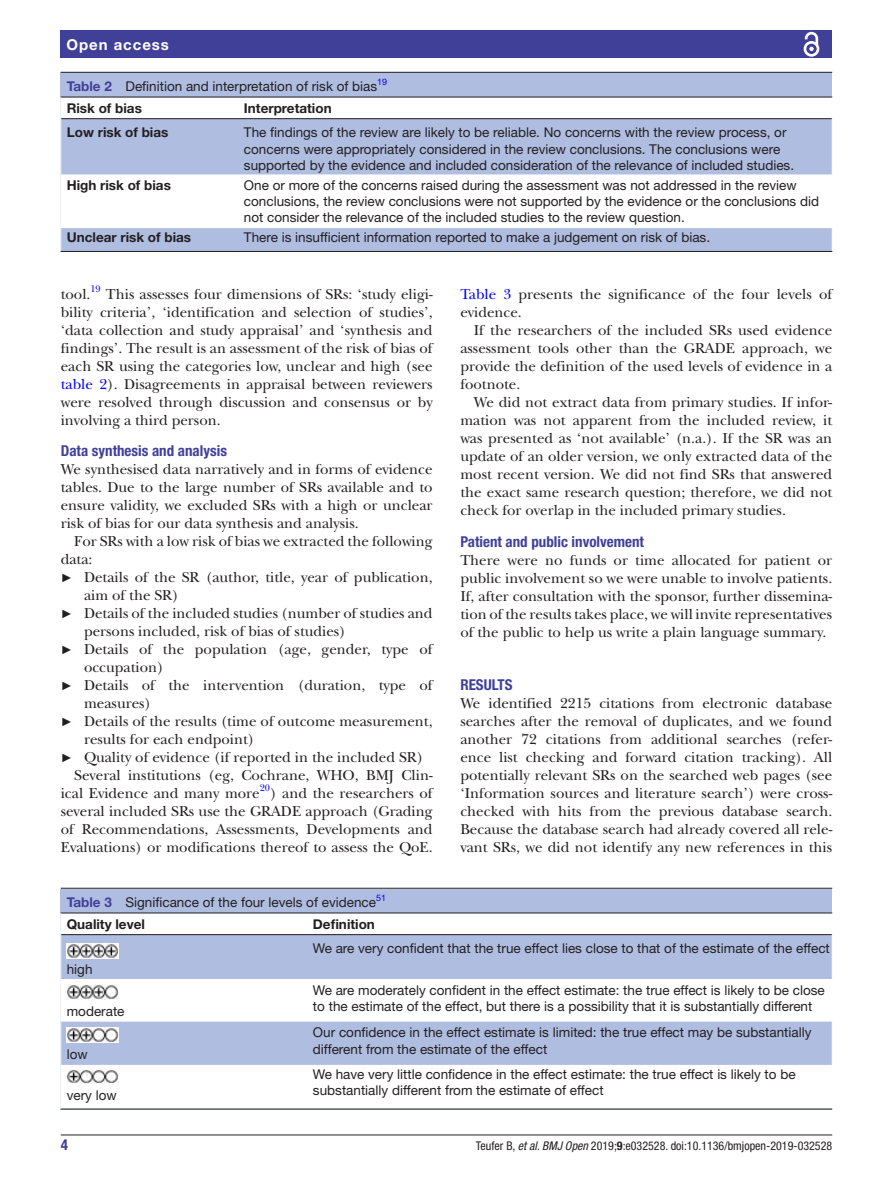
<style>
.page{position:relative;width:893px;height:1191px;background:#fff}
.page>*{position:absolute;margin:0;border:0;box-sizing:border-box;transform-origin:0 0}
.t1{font:15px/18px "New Baskerville";color:#231f20;text-align:justify}
.t2{font:700 condensed 15px "Helvetica Neue LT Std";color:#414099}
.t3{font:700 15px "Helvetica Neue LT Std";letter-spacing:.065em;color:#fff}
.t4{font:13.5px/16.2px "Helvetica Neue LT Std";color:#231f20}
.t5{font:700 13.5px "Helvetica Neue LT Std";color:#231f20}
.t6{font:condensed 12px "Helvetica Neue LT Std";color:#231f20}
.t7{font:9.9px "New Baskerville";color:#00f}
.t8{font:9px "Helvetica Neue LT Std";color:#00f}
.s1{font-weight:700;color:#414099}
.s2{font-weight:700}
.s3{color:#00f}
.s4{font-family:"Arial";font-size:12px}
.s5{font-style:italic}
</style>
<div class="page">
<hr style="left:61px;top:1134px;width:771px;height:1px;background:#231f20">
<div style="left:61px;top:31px;width:771px;height:27px;background:#414099"></div>
<svg style="left:803px;top:31px;width:17px;height:26px"></svg>
<div style="left:61px;top:73px;width:771px;height:179px;background:#afbde1"></div>
<hr style="left:61px;top:72px;width:771px;height:1px;background:#231f20">
<div style="left:61px;top:98px;width:771px;height:20px;background:#fff"></div>
<svg style="left:61px;top:119px;width:771px;height:132px"></svg>
<hr style="left:61px;top:97px;width:177px;height:1px;background:#231f20">
<hr style="left:61px;top:118px;width:177px;height:1px;background:#231f20">
<hr style="left:238px;top:97px;width:594px;height:1px;background:#231f20">
<hr style="left:238px;top:118px;width:594px;height:1px;background:#231f20">
<hr style="left:61px;top:251px;width:177px;height:1px;background:#231f20">
<hr style="left:238px;top:251px;width:594px;height:1px;background:#231f20">
<svg style="left:60px;top:97px;width:1px;height:22px"></svg>
<svg style="left:60px;top:228px;width:1px;height:23px"></svg>
<div style="left:61px;top:888px;width:771px;height:221px;background:#afbde1"></div>
<hr style="left:61px;top:888px;width:771px;height:1px;background:#231f20">
<div style="left:61px;top:913px;width:771px;height:195px;background:#fff"></div>
<svg style="left:61px;top:935px;width:771px;height:129px"></svg>
<hr style="left:61px;top:912px;width:246px;height:1px;background:#231f20">
<hr style="left:61px;top:934px;width:246px;height:1px;background:#231f20">
<hr style="left:307px;top:912px;width:525px;height:1px;background:#231f20">
<hr style="left:307px;top:934px;width:525px;height:1px;background:#231f20">
<hr style="left:61px;top:1108px;width:246px;height:1px;background:#231f20">
<hr style="left:307px;top:1108px;width:525px;height:1px;background:#231f20">
<svg style="left:60px;top:913px;width:1px;height:21px"></svg>
<img style="left:67px;top:943px;width:51px;height:15px">
<img style="left:67px;top:985px;width:51px;height:14px">
<img style="left:67px;top:1027px;width:51px;height:15px">
<img style="left:67px;top:1069px;width:51px;height:14px">
<p class="t3" style="left:66px;top:35px;width:104px">Open access</p>
<p class="t4" style="left:67px;top:75px;width:322px;line-height:22px"><span class="s1">Table 2</span> Definition and interpretation of risk of bias<sup>19<br></sup><span class="s2">Risk of bias</span></p>
<p class="t5" style="left:244px;top:99px;width:89px">Interpretation</p>
<p class="t5" style="left:67px;top:124px;width:103px">Low risk of bias</p>
<p class="t4" style="left:244px;top:124px;width:552px">The findings of the review are likely to be reliable. No concerns with the review process, or concerns were appropriately considered in the review conclusions. The conclusions were supported by the evidence and included consideration of the relevance of included studies.</p>
<p class="t5" style="left:67px;top:177px;width:106px">High risk of bias</p>
<p class="t4" style="left:244px;top:177px;width:577px">One or more of the concerns raised during the assessment was not addressed in the review conclusions, the review conclusions were not supported by the evidence or the conclusions did not consider the relevance of the included studies to the review question.</p>
<p class="t5" style="left:67px;top:229px;width:126px">Unclear risk of bias</p>
<p class="t4" style="left:244px;top:229px;width:468px">There is insufficient information reported to make a judgement on risk of bias.</p>
<p class="t1" style="left:61px;top:285px;width:31px">tool.</p>
<p class="t7" style="left:90px;top:283px;width:12px">19</p>
<p class="t1" style="left:61px;top:285px;width:373px;text-indent:45px">This assesses four dimensions of SRs: ‘study eligi&shy;bility criteria’, ‘identification and selection of studies’, ‘data collection and study appraisal’ and ‘synthesis and findings’. The result is an assessment of the risk of bias of each SR using the categories low, unclear and high (see <span class="s3">table 2</span>). Disagreements in appraisal between reviewers were resolved through discussion and consensus or by involving a third person.</p>
<p class="t2" style="left:61px;top:441px;width:168px">Data synthesis and analysis</p>
<p class="t1" style="left:61px;top:460px;width:373px">We synthesised data narratively and in forms of evidence tables. Due to the large number of SRs available and to ensure validity, we excluded SRs with a high or unclear risk of bias for our data synthesis and analysis.</p>
<p class="t1" style="left:74px;top:532px;width:360px">For SRs with a low risk of bias we extracted the following</p>
<p class="t1" style="left:61px;top:550px;width:33px">data:</p>
<p class="t1" style="left:61px;top:568px;width:373px"><span class="s4">►</span> Details of the SR (author, title, year of publication,</p>
<p class="t1" style="left:84px;top:586px;width:96px">aim of the SR)</p>
<p class="t1" style="left:61px;top:604px;width:373px"><span class="s4">►</span> Details of the included studies (number of studies and</p>
<p class="t1" style="left:84px;top:622px;width:263px">persons included, risk of bias of studies)</p>
<p class="t1" style="left:61px;top:640px;width:373px"><span class="s4">►</span> Details of the population (age, gender, type of</p>
<p class="t1" style="left:84px;top:658px;width:81px">occupation)</p>
<p class="t1" style="left:61px;top:676px;width:373px"><span class="s4">►</span> Details of the intervention (duration, type of</p>
<p class="t1" style="left:84px;top:694px;width:69px">measures)</p>
<p class="t1" style="left:61px;top:712px;width:373px"><span class="s4">►</span> Details of the results (time of outcome measurement,</p>
<p class="t1" style="left:84px;top:730px;width:172px">results for each endpoint)</p>
<p class="t1" style="left:61px;top:748px;width:364px"><span class="s4">►</span> Quality of evidence (if reported in the included SR)</p>
<p class="t1" style="left:74px;top:766px;width:360px">Several institutions (eg, Cochrane, WHO, BMJ Clin-</p>
<p class="t1" style="left:61px;top:784px;width:201px">ical Evidence and many more</p>
<p class="t7" style="left:260px;top:782px;width:12px">20</p>
<p class="t1" style="left:61px;top:784px;width:373px;text-indent:209px">) and the researchers of several included SRs use the GRADE approach (Grading of Recommendations, Assessments, Developments and Evaluations) or modifications thereof to assess the QoE.</p>
<p class="t1" style="left:460px;top:285px;width:373px"><span class="s3">Table 3</span> presents the significance of the four levels of evidence.</p>
<p class="t1" style="left:460px;top:321px;width:373px;text-indent:14px">If the researchers of the included SRs used evidence assessment tools other than the GRADE approach, we provide the definition of the used levels of evidence in a footnote.</p>
<p class="t1" style="left:460px;top:393px;width:373px;text-indent:14px">We did not extract data from primary studies. If infor&shy;mation was not apparent from the included review, it was presented as ‘not available’ (n.a.). If the SR was an update of an older version, we only extracted data of the most recent version. We did not find SRs that answered the exact same research question; therefore, we did not check for overlap in the included primary studies.</p>
<p class="t2" style="left:460px;top:532px;width:185px">Patient and public involvement</p>
<p class="t1" style="left:460px;top:551px;width:373px">There were no funds or time allocated for patient or public involvement so we were unable to involve patients.<br>If, after consultation with the sponsor, further dissemina&shy;tion of the results takes place, we will invite representatives of the public to help us write a plain language summary.</p>
<p class="t2" style="left:460px;top:676px;width:53px">Results</p>
<p class="t1" style="left:460px;top:694px;width:373px">We identified 2215 citations from electronic database searches after the removal of duplicates, and we found another 72 citations from additional searches (refer&shy;ence list checking and forward citation tracking). All potentially relevant SRs on the searched web pages (see ‘Information sources and literature search’) were cross&shy;checked with hits from the previous database search.<br>Because the database search had already covered all rele&shy;vant SRs, we did not identify any new references in this</p>
<p class="t4" style="left:67px;top:893px;width:311px"><span class="s1">Table 3</span> Significance of the four levels of evidence</p>
<p class="t8" style="left:376px;top:892px;width:11px">51</p>
<p class="t5" style="left:67px;top:915px;width:80px">Quality level</p>
<p class="t5" style="left:313px;top:915px;width:63px">Definition</p>
<p class="t4" style="left:67px;top:961px;width:27px">high</p>
<p class="t4" style="left:313px;top:940px;width:518px">We are very confident that the true effect lies close to that of the estimate of the effect</p>
<p class="t4" style="left:67px;top:1002px;width:59px">moderate</p>
<p class="t4" style="left:67px;top:1045px;width:22px">low</p>
<p class="t4" style="left:67px;top:1087px;width:51px">very low</p>
<p class="t4" style="left:313px;top:981px;width:513px">We are moderately confident in the effect estimate: the true effect is likely to be close to the estimate of the effect, but there is a possibility that it is substantially different</p>
<p class="t4" style="left:313px;top:1024px;width:500px">Our confidence in the effect estimate is limited: the true effect may be substantially different from the estimate of the effect</p>
<p class="t4" style="left:313px;top:1065px;width:484px">We have very little confidence in the effect estimate: the true effect is likely to be substantially different from the estimate of effect</p>
<p class="t2" style="left:61px;top:1135px;width:9px">4</p>
<p class="t6" style="left:476px;top:1138px;width:358px">Teufer B, <span class="s5">et al</span>. <span class="s5">BMJ Open</span> 2019;<span class="s2">9</span>:e032528. doi:10.1136/bmjopen-2019-032528</p>
</div>
